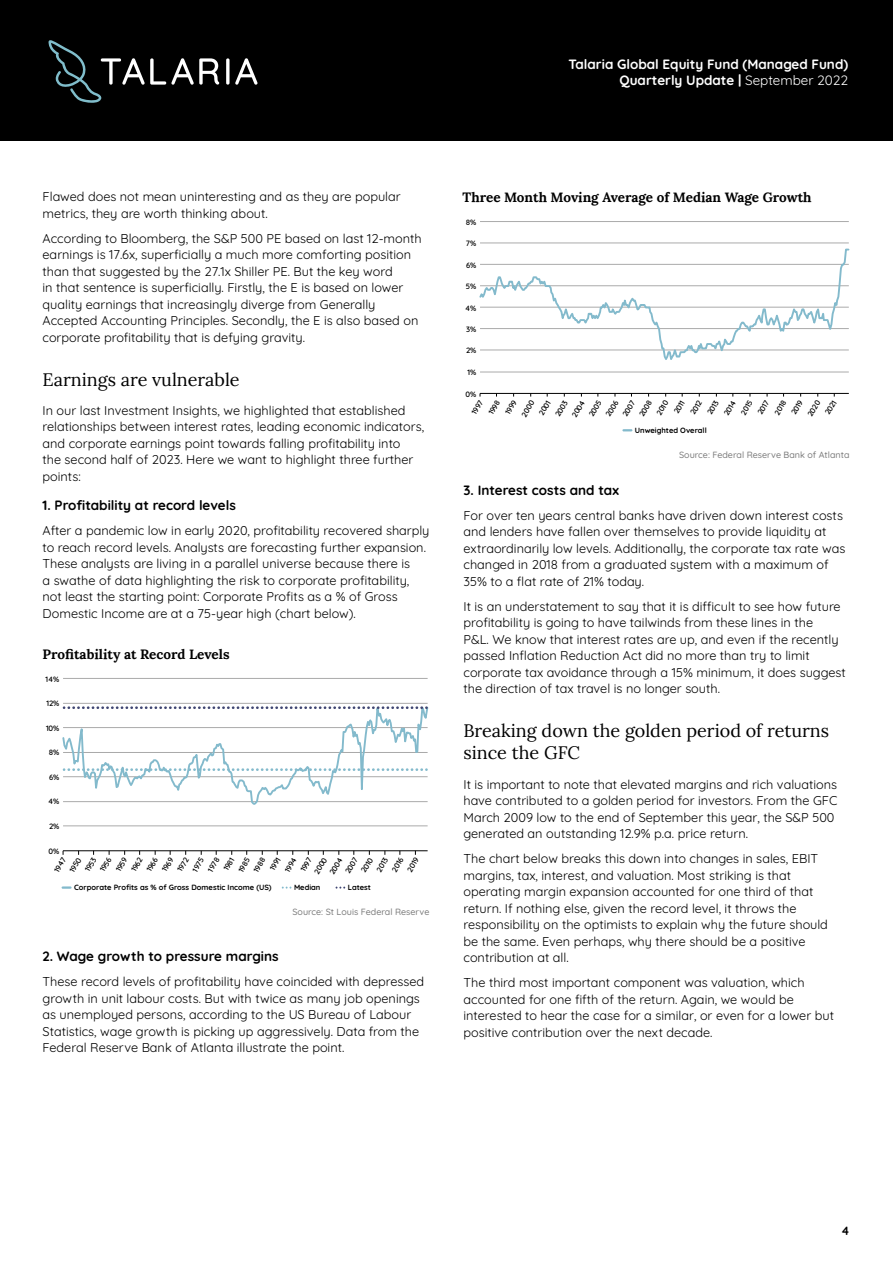
<style>
.page{position:relative;width:893px;height:1263px;background:#fff}
.page>*{position:absolute;margin:0;border:0;box-sizing:border-box;transform-origin:0 0}
.t1{font:18px/22.5px "Lora";color:#000}
.t2{font:700 13.5px "Quicksand";color:#000}
.t3{font:700 13.5px "Lora";color:#000}
.t4{font:700 13.5px/16.2px "Quicksand";color:#fff;text-align:right}
.t5{font:12.75px/16.5px "Quicksand";color:#000}
.t6{font:700 12px "Quicksand";color:#000}
.t7{font:500 9px "Quicksand";color:#7c7c7c}
.t8{font:600 7.65px "Quicksand";color:#000}
.t9{font:700 7.65px "Quicksand";color:#000}
.s1{font-weight:400}
</style>
<div class="page">
<div style="left:0;top:0;width:893px;height:141px;background:#000"></div>
<svg style="left:226px;top:58px;width:3px;height:27px"></svg>
<svg style="left:235px;top:58px;width:22px;height:27px"></svg>
<svg style="left:48px;top:40px;width:171px;height:63px"></svg>
<svg style="left:63px;top:886px;width:8px;height:3px"></svg>
<hr style="left:63px;top:678px;width:365px;height:1px;background:#aaa">
<svg style="left:62px;top:702px;width:367px;height:153px"></svg>
<svg style="left:623px;top:429px;width:8px;height:2px"></svg>
<hr style="left:480px;top:372px;width:369px;height:1px;background:#aaa">
<hr style="left:480px;top:243px;width:369px;height:1px;background:#aaa">
<hr style="left:480px;top:221px;width:369px;height:1px;background:#aaa">
<hr style="left:480px;top:393px;width:369px;height:1px;background:#000">
<svg style="left:479px;top:248px;width:370px;height:112px"></svg>
<p class="t4" style="left:568px;top:54px;width:281px">Talaria Global Equity Fund (Managed Fund)<br>Quarterly Update | <span class="s1">September 2022</span></p>
<p class="t5" style="left:43px;top:187px;width:360px">Flawed does not mean uninteresting and as they are popular metrics, they are worth thinking about.</p>
<p class="t5" style="left:43px;top:229px;width:381px">According to Bloomberg, the S&amp;P 500 PE based on last 12-month earnings is 17.6x, superficially a much more comforting position than that suggested by the 27.1x Shiller PE. But the key word<br>in that sentence is superficially. Firstly, the E is based on lower quality earnings that increasingly diverge from Generally Accepted Accounting Principles. Secondly, the E is also based on corporate profitability that is defying gravity.</p>
<h1 class="t1" style="left:43px;top:367px;width:199px">Earnings are vulnerable</h1>
<p class="t5" style="left:43px;top:401px;width:383px">In our last Investment Insights, we highlighted that established relationships between interest rates, leading economic indicators, and corporate earnings point towards falling profitability into<br>the second half of 2023. Here we want to highlight three further points:</p>
<p class="t2" style="left:43px;top:495px;width:195px">1. Profitability at record levels</p>
<p class="t5" style="left:43px;top:521px;width:388px">After a pandemic low in early 2020, profitability recovered sharply to reach record levels. Analysts are forecasting further expansion.<br>These analysts are living in a parallel universe because there is<br>a swathe of data highlighting the risk to corporate profitability, not least the starting point: Corporate Profits as a % of Gross Domestic Income are at a 75-year high (chart below).</p>
<p class="t3" style="left:43px;top:643px;width:189px">Profitability at Record Levels</p>
<p class="t8" style="left:46px;top:673px;width:15px">14%</p>
<p class="t8" style="left:47px;top:697px;width:14px">12%</p>
<p class="t8" style="left:46px;top:722px;width:15px">10%</p>
<p class="t8" style="left:49px;top:746px;width:12px">8%</p>
<p class="t8" style="left:49px;top:771px;width:12px">6%</p>
<p class="t8" style="left:48px;top:795px;width:13px">4%</p>
<p class="t8" style="left:49px;top:820px;width:12px">2%</p>
<p class="t8" style="left:49px;top:845px;width:12px">0%</p>
<p class="t8" style="left:51px;top:869px;width:17px;rotate:-59deg">1947</p>
<p class="t8" style="left:66px;top:868px;width:17px;rotate:-59deg">1950</p>
<p class="t8" style="left:82px;top:868px;width:16px;rotate:-59deg">1953</p>
<p class="t8" style="left:97px;top:868px;width:16px;rotate:-59deg">1956</p>
<p class="t8" style="left:113px;top:868px;width:17px;rotate:-59deg">1959</p>
<p class="t8" style="left:128px;top:868px;width:16px;rotate:-59deg">1962</p>
<p class="t8" style="left:143px;top:868px;width:16px;rotate:-59deg">1966</p>
<p class="t8" style="left:159px;top:868px;width:16px;rotate:-59deg">1969</p>
<p class="t8" style="left:174px;top:868px;width:16px;rotate:-59deg">1972</p>
<p class="t8" style="left:189px;top:868px;width:17px;rotate:-59deg">1975</p>
<p class="t8" style="left:205px;top:868px;width:17px;rotate:-59deg">1978</p>
<p class="t8" style="left:220px;top:867px;width:15px;rotate:-59deg">1981</p>
<p class="t8" style="left:235px;top:868px;width:17px;rotate:-59deg">1985</p>
<p class="t8" style="left:251px;top:868px;width:17px;rotate:-59deg">1988</p>
<p class="t8" style="left:267px;top:867px;width:15px;rotate:-59deg">1991</p>
<p class="t8" style="left:282px;top:869px;width:17px;rotate:-59deg">1994</p>
<p class="t8" style="left:297px;top:868px;width:16px;rotate:-59deg">1997</p>
<p class="t8" style="left:311px;top:870px;width:19px;rotate:-59deg">2000</p>
<p class="t8" style="left:326px;top:871px;width:20px;rotate:-59deg">2004</p>
<p class="t8" style="left:342px;top:870px;width:19px;rotate:-59deg">2007</p>
<p class="t8" style="left:358px;top:869px;width:17px;rotate:-59deg">2010</p>
<p class="t8" style="left:373px;top:868px;width:17px;rotate:-59deg">2013</p>
<p class="t8" style="left:389px;top:868px;width:17px;rotate:-59deg">2016</p>
<p class="t8" style="left:404px;top:868px;width:17px;rotate:-59deg">2019</p>
<p class="t9" style="left:74px;top:882px;width:199px">Corporate Profits as % of Gross Domestic Income (US)</p>
<p class="t9" style="left:294px;top:882px;width:28px">Median</p>
<p class="t9" style="left:348px;top:882px;width:25px">Latest</p>
<p class="t7" style="left:292px;top:905px;width:139px">Source: St Louis Federal Reserve</p>
<p class="t2" style="left:43px;top:946px;width:238px">2. Wage growth to pressure margins</p>
<p class="t5" style="left:43px;top:972px;width:383px">These record levels of profitability have coincided with depressed growth in unit labour costs. But with twice as many job openings as unemployed persons, according to the US Bureau of Labour Statistics, wage growth is picking up aggressively. Data from the Federal Reserve Bank of Atlanta illustrate the point.</p>
<p class="t3" style="left:463px;top:186px;width:351px">Three Month Moving Average of Median Wage Growth</p>
<p class="t8" style="left:466px;top:216px;width:12px">8%</p>
<p class="t8" style="left:466px;top:238px;width:12px">7%</p>
<p class="t8" style="left:466px;top:259px;width:12px">6%</p>
<p class="t8" style="left:466px;top:280px;width:12px">5%</p>
<p class="t8" style="left:465px;top:302px;width:13px">4%</p>
<p class="t8" style="left:466px;top:323px;width:12px">3%</p>
<p class="t8" style="left:466px;top:345px;width:12px">2%</p>
<p class="t8" style="left:467px;top:366px;width:10px">1%</p>
<p class="t8" style="left:466px;top:388px;width:12px">0%</p>
<p class="t8" style="left:468px;top:411px;width:16px;rotate:-59deg">1997</p>
<p class="t8" style="left:485px;top:411px;width:17px;rotate:-59deg">1998</p>
<p class="t8" style="left:502px;top:411px;width:16px;rotate:-59deg">1999</p>
<p class="t8" style="left:518px;top:413px;width:19px;rotate:-59deg">2000</p>
<p class="t8" style="left:536px;top:411px;width:17px;rotate:-59deg">2001</p>
<p class="t8" style="left:552px;top:412px;width:19px;rotate:-59deg">2003</p>
<p class="t8" style="left:569px;top:413px;width:20px;rotate:-59deg">2004</p>
<p class="t8" style="left:586px;top:413px;width:19px;rotate:-59deg">2005</p>
<p class="t8" style="left:603px;top:413px;width:19px;rotate:-59deg">2006</p>
<p class="t8" style="left:619px;top:413px;width:19px;rotate:-59deg">2007</p>
<p class="t8" style="left:636px;top:413px;width:19px;rotate:-59deg">2008</p>
<p class="t8" style="left:653px;top:411px;width:17px;rotate:-59deg">2010</p>
<p class="t8" style="left:671px;top:410px;width:15px;rotate:-59deg">2011</p>
<p class="t8" style="left:687px;top:411px;width:17px;rotate:-59deg">2012</p>
<p class="t8" style="left:704px;top:411px;width:17px;rotate:-59deg">2013</p>
<p class="t8" style="left:721px;top:412px;width:18px;rotate:-59deg">2014</p>
<p class="t8" style="left:738px;top:411px;width:17px;rotate:-59deg">2015</p>
<p class="t8" style="left:754px;top:411px;width:17px;rotate:-59deg">2017</p>
<p class="t8" style="left:771px;top:411px;width:17px;rotate:-59deg">2018</p>
<p class="t8" style="left:788px;top:411px;width:17px;rotate:-59deg">2019</p>
<p class="t8" style="left:804px;top:413px;width:19px;rotate:-59deg">2020</p>
<p class="t8" style="left:822px;top:411px;width:17px;rotate:-59deg">2021</p>
<p class="t9" style="left:635px;top:424px;width:73px">Unweighted Overall</p>
<p class="t7" style="left:679px;top:448px;width:172px">Source: Federal Reserve Bank of Atlanta</p>
<p class="t2" style="left:463px;top:479px;width:157px">3. Interest costs and tax</p>
<p class="t5" style="left:463px;top:506px;width:383px">For over ten years central banks have driven down interest costs and lenders have fallen over themselves to provide liquidity at extraordinarily low levels. Additionally, the corporate tax rate was changed in 2018 from a graduated system with a maximum of 35% to a flat rate of 21% today.</p>
<p class="t5" style="left:463px;top:597px;width:384px">It is an understatement to say that it is difficult to see how future profitability is going to have tailwinds from these lines in the<br>P&amp;L. We know that interest rates are up, and even if the recently passed Inflation Reduction Act did no more than try to limit corporate tax avoidance through a 15% minimum, it does suggest the direction of tax travel is no longer south.</p>
<h1 class="t1" style="left:463px;top:718px;width:367px">Breaking down the golden period of returns since the GFC</h1>
<p class="t5" style="left:463px;top:775px;width:375px">It is important to note that elevated margins and rich valuations have contributed to a golden period for investors. From the GFC March 2009 low to the end of September this year, the S&amp;P 500 generated an outstanding 12.9% p.a. price return.</p>
<p class="t5" style="left:463px;top:849px;width:366px">The chart below breaks this down into changes in sales, EBIT margins, tax, interest, and valuation. Most striking is that operating margin expansion accounted for one third of that return. If nothing else, given the record level, it throws the responsibility on the optimists to explain why the future should be the same. Even perhaps, why there should be a positive contribution at all.</p>
<p class="t5" style="left:463px;top:973px;width:372px">The third most important component was valuation, which accounted for one fifth of the return. Again, we would be interested to hear the case for a similar, or even for a lower but positive contribution over the next decade.</p>
<p class="t6" style="left:841px;top:1222px;width:10px">4</p>
</div>
